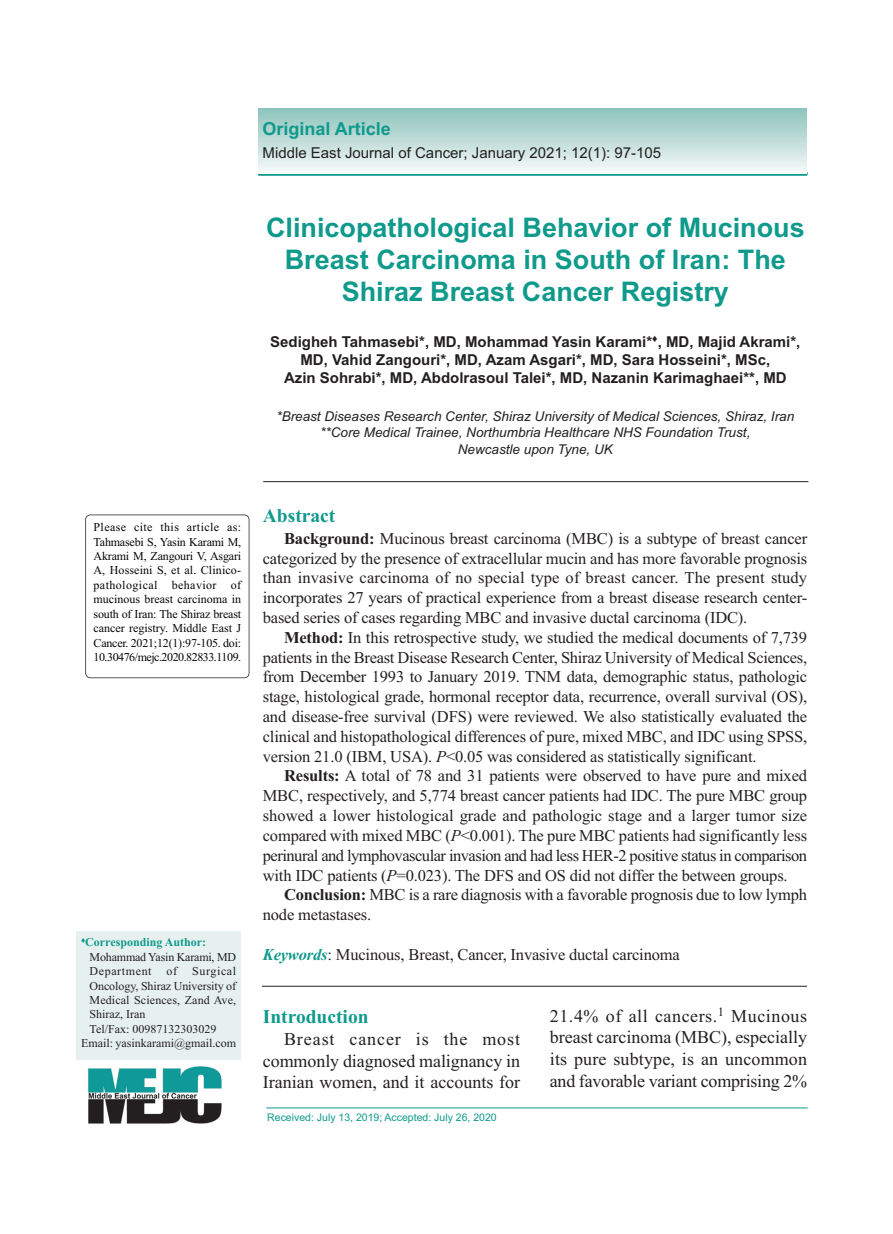
<style>
.page{position:relative;width:893px;height:1234px;background:#fff}
.page>*{position:absolute;margin:0;border:0;box-sizing:border-box;transform-origin:0 0}
.t1{font:700 27px/32.4px "Arial";color:#0f9a8c;text-align:center}
.t2{font:700 19.5px "Times New Roman";color:#0f9a8c}
.t3{font:18px/21.6px "Times New Roman";letter-spacing:-.005em;color:#231f20;text-align:justify}
.t4{font:700 18px "Arial";color:#0f9a8c}
.t5{font:16.5px/19.8px "Times New Roman";letter-spacing:-.01em;color:#231f20;text-align:justify}
.t6{font:700 15px/18px "Arial";color:#231f20;text-align:center}
.t7{font:15px "Arial";color:#231f20}
.t8{font:italic 13.5px "Arial";color:#231f20}
.t9{font:12px/14.5px "Times New Roman";letter-spacing:-.015em;color:#080505;text-align:justify}
.t10{font:12px/14.4px "Times New Roman";color:#231f20;text-align:justify}
.t11{font:12px "Times New Roman";letter-spacing:-.04em;color:#080505}
.t12{font:700 12px "Times New Roman";color:#0f9a8c}
.t13{font:12px "Times New Roman";letter-spacing:.05em;color:#231f20}
.t14{font:10.5px "Arial";color:#0f9a8c}
.s1{font-weight:700}
.s2{font-style:italic}
.s3{font-weight:700;font-style:italic;color:#0f9a8c}
</style>
<div class="page">
<hr style="left:266px;top:1107px;width:542px;height:1px;background:#0f9a8c">
<hr style="left:259px;top:172px;width:548px;height:3px;background:#0f9a8c">
<hr style="left:263px;top:481px;width:545px;height:1px;background:#231f20">
<div style="left:77px;top:930px;width:164px;height:129px;background:#e6f1ef"></div>
<div style="left:258px;top:109px;width:548px;height:65px;background:linear-gradient(to bottom,#8fc3bd,#f7faf9)"></div>
<svg style="left:88px;top:1066px;width:134px;height:58px"></svg>
<div style="left:85px;top:514px;width:164px;height:164px;border:2px solid #231f20;border-radius:5px"></div>
<hr style="left:262px;top:985px;width:545px;height:1px;background:#231f20">
<p class="t4" style="left:263px;top:122px;width:130px">Original Article</p>
<p class="t7" style="left:263px;top:147px;width:400px">Middle East Journal of Cancer; January 2021; 12(1): 97-105</p>
<p class="t7" style="left:479px;top:147px;width:93px">uly 2015 6(3):</p>
<p class="t1" style="left:266px;top:213px;width:540px">Clinicopathological Behavior of Mucinous<br>Breast Carcinoma in South of Iran: The<br>Shiraz Breast Cancer Registry</p>
<p class="t6" style="left:270px;top:334px;width:532px">Sedigheh Tahmasebi*, MD, Mohammad Yasin Karami*<sup>♦</sup>, MD, Majid Akrami*,<br>MD, Vahid Zangouri*, MD, Azam Asgari*, MD, Sara Hosseini*, MSc,</p>
<p class="t6" style="left:284px;top:370px;width:504px">Azin Sohrabi*, MD, Abdolrasoul Talei*, MD, Nazanin Karimaghaei**, MD</p>
<p class="t8" style="left:276px;top:411px;width:519px">*Breast Diseases Research Center, Shiraz University of Medical Sciences, Shiraz, Iran</p>
<p class="t8" style="left:320px;top:428px;width:432px">**Core Medical Trainee, Northumbria Healthcare NHS Foundation Trust,</p>
<p class="t8" style="left:458px;top:444px;width:157px">Newcastle upon Tyne, UK</p>
<p class="t9" style="left:94px;top:521px;width:149px">Please cite this article as:<br>Tahmasebi S, Yasin Karami M, Akrami M, Zangouri V, Asgari A, Hosseini S, et al. Clinico&shy;pathological behavior of mucinous breast carcinoma in south of Iran: The Shiraz breast cancer registry. Middle East J Cancer. 2021;12(1):97-105. doi:</p>
<p class="t11" style="left:94px;top:652px;width:149px">10.30476/mejc.2020.82833.1109.</p>
<p class="t12" style="left:81px;top:938px;width:127px"><sup>♦</sup>Corresponding Author:</p>
<p class="t10" style="left:90px;top:950px;width:148px">Mohammad Yasin Karami, MD</p>
<p class="t13" style="left:90px;top:966px;width:64px">Department</p>
<p class="t10" style="left:167px;top:964px;width:12px">of</p>
<p class="t10" style="left:90px;top:964px;width:148px;text-indent:103px">Surgical Oncology, Shiraz University of Medical Sciences, Zand Ave, Shiraz, Iran</p>
<p class="t10" style="left:90px;top:1022px;width:128px">Tel/Fax: 00987132303029</p>
<p class="t10" style="left:81px;top:1036px;width:157px">Email: yasinkarami@gmail.com</p>
<p class="t2" style="left:263px;top:509px;width:74px">Abstract</p>
<p class="t5" style="left:263px;top:529px;width:546px;text-indent:21px"><span class="s1">Background:</span> Mucinous breast carcinoma (MBC) is a subtype of breast cancer categorized by the presence of extracellular mucin and has more favorable prognosis than invasive carcinoma of no special type of breast cancer. The present study incorporates 27 years of practical experience from a breast disease research center&shy;based series of cases regarding MBC and invasive ductal carcinoma (IDC).</p>
<p class="t5" style="left:263px;top:628px;width:546px;text-indent:21px"><span class="s1">Method:</span> In this retrospective study, we studied the medical documents of 7,739 patients in the Breast Disease Research Center, Shiraz University of Medical Sciences, from December 1993 to January 2019. TNM data, demographic status, pathologic stage, histological grade, hormonal receptor data, recurrence, overall survival (OS), and disease-free survival (DFS) were reviewed. We also statistically evaluated the clinical and histopathological differences of pure, mixed MBC, and IDC using SPSS, version 21.0 (IBM, USA). <span class="s2">P</span>&lt;0.05 was considered as statistically significant.</p>
<p class="t5" style="left:263px;top:767px;width:546px;text-indent:21px"><span class="s1">Results:</span> A total of 78 and 31 patients were observed to have pure and mixed MBC, respectively, and 5,774 breast cancer patients had IDC. The pure MBC group showed a lower histological grade and pathologic stage and a larger tumor size compared with mixed MBC (<span class="s2">P</span>&lt;0.001). The pure MBC patients had significantly less perinural and lymphovascular invasion and had less HER-2 positive status in comparison with IDC patients (<span class="s2">P</span>=0.023). The DFS and OS did not differ the between groups.</p>
<p class="t5" style="left:263px;top:886px;width:546px;text-indent:21px"><span class="s1">Conclusion:</span> MBC is a rare diagnosis with a favorable prognosis due to low lymph node metastases.</p>
<p class="t5" style="left:263px;top:945px;width:418px"><span class="s3">Keywords</span>: Mucinous, Breast, Cancer, Invasive ductal carcinoma</p>
<p class="t2" style="left:263px;top:1009px;width:107px">Introduction</p>
<p class="t3" style="left:263px;top:1029px;width:259px;text-indent:21px">Breast cancer is the most commonly diagnosed malignancy in Iranian women, and it accounts for</p>
<p class="t14" style="left:267px;top:1113px;width:231px">Received: July 13, 2019; Accepted: July 26, 2020</p>
<p class="t3" style="left:550px;top:1006px;width:259px">21.4% of all cancers.<sup>1</sup> Mucinous breast carcinoma (MBC), especially its pure subtype, is an uncommon and favorable variant comprising 2%</p>
</div>
